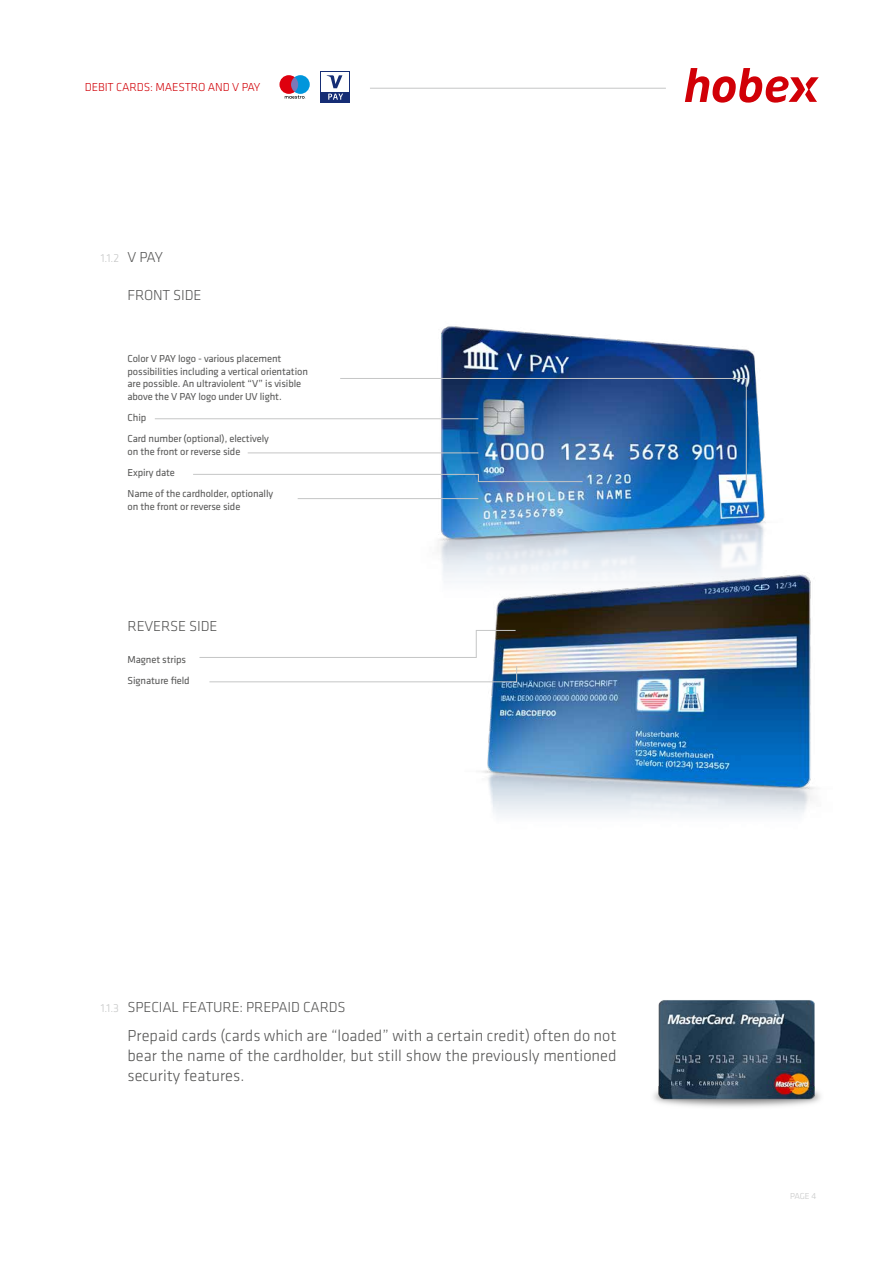
<style>
.page{position:relative;width:893px;height:1263px;background:#fff}
.page>*{position:absolute;margin:0;border:0;box-sizing:border-box;transform-origin:0 0}
.t1{font:300 16.5px/20.1px "Klavika";color:#565655;text-align:justify}
.t2{font:300 15px "Klavika";letter-spacing:-.01em;color:#565655}
.t3{font:300 12px "Klavika";letter-spacing:-.01em;color:#d10007}
.t4{font:300 12px "Klavika";color:#c5c6c6}
.t5{font:10.5px/21.1px "Klavika";letter-spacing:-.01em;color:#565655}
.t6{font:300 9px "Klavika";color:#c5c6c6}
.s1{font-size:15px;color:#565655}
.s2{font-size:12px;color:#c5c6c6}
</style>
<div class="page">
<img style="left:482px;top:675px;width:333px;height:141px">
<img style="left:438px;top:326px;width:373px;height:349px">
<img style="left:653px;top:1000px;width:168px;height:107px">
<svg style="left:279px;top:75px;width:31px;height:24px"></svg>
<svg style="left:321px;top:71px;width:29px;height:32px"></svg>
<div style="left:322px;top:72px;width:27px;height:19px;background:#fff"></div>
<svg style="left:327px;top:75px;width:15px;height:13px"></svg>
<svg style="left:328px;top:94px;width:15px;height:6px"></svg>
<hr style="left:298px;top:498px;width:180px;height:1px;background:#c5c6c6">
<svg style="left:209px;top:665px;width:308px;height:18px"></svg>
<svg style="left:199px;top:630px;width:317px;height:28px"></svg>
<img style="left:192px;top:378px;width:555px;height:107px">
<hr style="left:155px;top:418px;width:323px;height:1px;background:#c5c6c6">
<svg style="left:685px;top:68px;width:134px;height:35px"></svg>
<hr style="left:370px;top:88px;width:296px;height:1px;background:#c5c6c6">
<p class="t3" style="left:85px;top:80px;width:177px">DEBIT CARDS: MAESTRO AND V PAY</p>
<p class="t4" style="left:101px;top:251px;width:64px">1.1.2 <span class="s1">V PAY</span></p>
<h2 class="t2" style="left:128px;top:286px;width:76px">FRONT SIDE</h2>
<p class="t5" style="left:128px;top:352px;width:182px;line-height:12.6px">Color V PAY logo - various placement possibilities including a vertical orientation are possible. An ultraviolent “V” is visible above the V PAY logo under UV light.</p>
<p class="t5" style="left:128px;top:407px;width:143px">Chip<br>Card number (optional), electively</p>
<p class="t5" style="left:128px;top:441px;width:147px">on the front or reverse side<br>Expiry date<br>Name of the cardholder, optionally</p>
<p class="t5" style="left:128px;top:496px;width:114px">on the front or reverse side</p>
<h2 class="t2" style="left:128px;top:617px;width:92px">REVERSE SIDE</h2>
<p class="t5" style="left:128px;top:648px;width:64px">Magnet strips<br>Signature field</p>
<h2 class="t2" style="left:101px;top:998px;width:247px"><span class="s2">1.1.3</span> SPECIAL FEATURE: PREPAID CARDS</h2>
<h1 class="t1" style="left:128px;top:1025px;width:490px">Prepaid cards (cards which are “loaded” with a certain credit) often do not bear the name of the cardholder, but still show the previously mentioned security features.</h1>
<p class="t6" style="left:790px;top:1191px;width:28px">PAGE 4</p>
</div>
